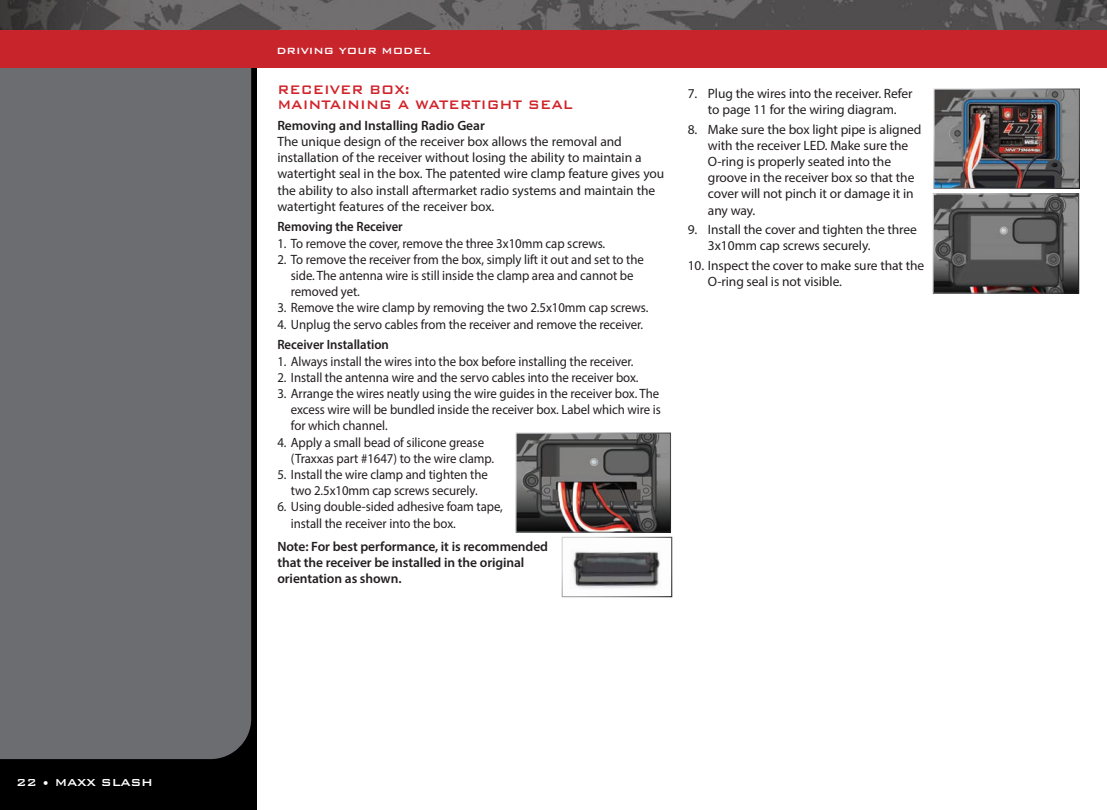
<style>
.page{position:relative;width:1107px;height:810px;background:#fff}
.page>*{position:absolute;margin:0;border:0;box-sizing:border-box;transform-origin:0 0}
.t1{font:500 16.5px "Bank Gothic BT";color:#d1232a;scale:.91 1}
.t2{font:13.5px/16.2px "Myriad Pro";letter-spacing:-.005em;color:#231f20;scale:.95 1}
.t3{font:13.5px/16.2px "Myriad Pro";letter-spacing:-.005em;color:#231f20}
.t4{font:600 13.5px/16.2px "Myriad Pro";letter-spacing:-.005em;color:#231f20}
.t5{font:600 13.5px "Myriad Pro";letter-spacing:-.005em;color:#231f20;scale:.95 1}
.t6{font:600 13.5px "Myriad Pro";letter-spacing:-.005em;color:#231f20;scale:.94 1}
.t7{font:500 13.5px "Bank Gothic BT";letter-spacing:-.01em;color:#fff}
.t8{font:500 12px "Bank Gothic BT";color:#fff}
</style>
<div class="page">
<div style="left:0;top:13px;width:256px;height:797px;background:#000"></div>
<div style="left:0;top:68px;width:251px;height:691px;background:#6c6d70"></div>
<img style="left:0;top:0;width:1107px;height:30px">
<div style="left:0;top:30px;width:1107px;height:38px;background:#c8242b"></div>
<img style="left:518px;top:435px;width:151px;height:96px">
<img style="left:935px;top:90px;width:143px;height:97px">
<div style="left:933px;top:88px;width:147px;height:101px;border:1px solid #fff"></div>
<img style="left:571px;top:551px;width:89px;height:38px">
<div style="left:562px;top:537px;width:110px;height:60px;border:1px solid #fff"></div>
<img style="left:935px;top:195px;width:142px;height:97px">
<p class="t7" style="left:16px;top:776px;width:138px">22 • MAXX SLASH</p>
<p class="t8" style="left:276px;top:45px;width:156px">DRIVING YOUR MODEL</p>
<p class="t1" style="left:277px;top:81px;width:147px">RECEIVER BOX:</p>
<p class="t1" style="left:277px;top:96px;width:327px">MAINTAINING A WATERTIGHT SEAL</p>
<p class="t4" style="left:277px;top:117px;width:209px">Removing and Installing Radio Gear</p>
<p class="t3" style="left:277px;top:133px;width:389px">The unique design of the receiver box allows the removal and installation of the receiver without losing the ability to maintain a watertight seal in the box. The patented wire clamp feature gives you the ability to also install aftermarket radio systems and maintain the watertight features of the receiver box.</p>
<p class="t6" style="left:277px;top:218px;width:135px">Removing the Receiver</p>
<p class="t2" style="left:277px;top:235px;width:347px">1. To remove the cover, remove the three 3x10mm cap screws.</p>
<p class="t2" style="left:291px;top:251px;width:373px;text-indent:-14px">2. To remove the receiver from the box, simply lift it out and set to the side. The antenna wire is still inside the clamp area and cannot be removed yet.</p>
<p class="t2" style="left:277px;top:300px;width:392px">3. Remove the wire clamp by removing the two 2.5x10mm cap screws.</p>
<p class="t2" style="left:277px;top:316px;width:387px">4. Unplug the servo cables from the receiver and remove the receiver.</p>
<p class="t5" style="left:277px;top:336px;width:119px">Receiver Installation</p>
<p class="t2" style="left:277px;top:353px;width:376px">1. Always install the wires into the box before installing the receiver.</p>
<p class="t2" style="left:277px;top:369px;width:382px">2. Install the antenna wire and the servo cables into the receiver box.</p>
<p class="t2" style="left:291px;top:385px;width:391px;text-indent:-14px">3. Arrange the wires neatly using the wire guides in the receiver box. The excess wire will be bundled inside the receiver box. Label which wire is for which channel.</p>
<p class="t2" style="left:291px;top:434px;width:215px;text-indent:-13px">4. Apply a small bead of silicone grease (Traxxas part #1647) to the wire clamp.</p>
<p class="t2" style="left:277px;top:466px;width:223px;text-align:center">5. Install the wire clamp and tighten the two 2.5x10mm cap screws securely.</p>
<p class="t2" style="left:291px;top:499px;width:225px;text-indent:-14px">6. Using double-sided adhesive foam tape, install the receiver into the box.</p>
<p class="t4" style="left:277px;top:538px;width:272px">Note: For best performance, it is recommended that the receiver be installed in the original orientation as shown.</p>
<p class="t3" style="left:688px;top:85px;width:227px;text-align:center">7. Plug the wires into the receiver. Refer to page 11 for the wiring diagram.</p>
<p class="t3" style="left:708px;top:121px;width:215px;text-indent:-20px">8. Make sure the box light pipe is aligned with the receiver LED. Make sure the<br>O-ring is properly seated into the groove in the receiver box so that the cover will not pinch it or damage it in any way.</p>
<p class="t3" style="left:708px;top:221px;width:211px;text-indent:-20px">9. Install the cover and tighten the three<br>3x10mm cap screws securely.</p>
<p class="t3" style="left:708px;top:257px;width:218px;text-indent:-20px">10. Inspect the cover to make sure that the<br>O-ring seal is not visible.</p>
</div>
